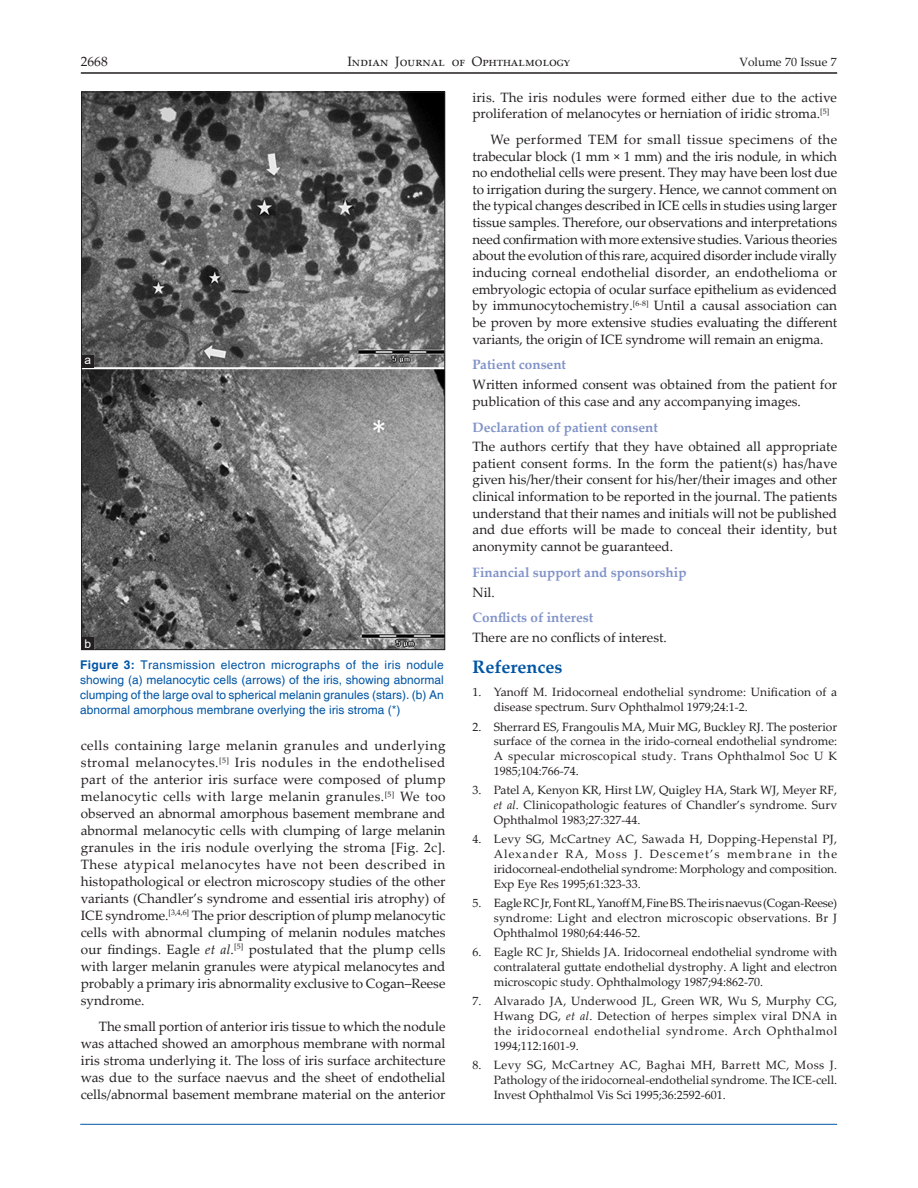
<style>
.page{position:relative;width:918px;height:1188px;background:#fff}
.page>*{position:absolute;margin:0;border:0;box-sizing:border-box;transform-origin:0 0}
.t1{font:700 18px "Palatino Linotype";color:#0155a5}
.TX{font:13.5px/17px "Palatino Linotype";color:#231f20;text-align:justify}
.TXFL{font:13.5px/16.6px "Palatino Linotype";color:#231f20}
.t2{font:700 13.5px "Palatino Linotype";color:#8193c9}
.REF{font:12px/14.9px "Palatino Linotype";color:#231f20;text-align:justify}
.FGC{font:12px/15px "Helvetica";color:#0155a5;text-align:justify}
.LABEL{font:12px "Arial";color:#fff}
.s1{font-weight:700}
.s2{font-style:italic}
</style>
<div class="page">
<hr style="left:81px;top:72px;width:756px;height:2px;background:#231f20">
<hr style="left:80px;top:1124px;width:757px;height:1px;background:#0155a5">
<img style="left:83px;top:94px;width:360px;height:554px">
<div style="left:81px;top:637px;width:13px;height:13px;background:#231f20"></div>
<div style="left:81px;top:355px;width:13px;height:13px;background:#231f20"></div>
<p class="TX" style="left:81px;top:53px;width:28px">2668</p>
<p class="TX" style="left:347px;top:53px;width:225px">Indian Journal of Ophthalmology</p>
<p class="REF" style="left:739px;top:54px;width:99px">Volume 70 Issue 7</p>
<p class="LABEL" style="left:84px;top:352px;width:8px">a</p>
<p class="LABEL" style="left:84px;top:635px;width:8px">b</p>
<p class="FGC" style="left:80px;top:658px;width:365px"><span class="s1">Figure 3:</span> Transmission electron micrographs of the iris nodule showing (a) melanocytic cells (arrows) of the iris, showing abnormal clumping of the large oval to spherical melanin granules (stars). (b) An abnormal amorphous membrane overlying the iris stroma (*)</p>
<p class="TX" style="left:81px;top:737px;width:366px">cells containing large melanin granules and underlying stromal melanocytes.<sup>[5]</sup> Iris nodules in the endothelised part of the anterior iris surface were composed of plump melanocytic cells with large melanin granules.<sup>[5]</sup> We too observed an abnormal amorphous basement membrane and abnormal melanocytic cells with clumping of large melanin granules in the iris nodule overlying the stroma [Fig. 2c].<br>These atypical melanocytes have not been described in histopathological or electron microscopy studies of the other variants (Chandler’s syndrome and essential iris atrophy) of ICE syndrome.<sup>[3,4,6]</sup> The prior description of plump melanocytic cells with abnormal clumping of melanin nodules matches our findings. Eagle <span class="s2">et al</span>.<sup>[5]</sup> postulated that the plump cells with larger melanin granules were atypical melanocytes and probably a primary iris abnormality exclusive to Cogan–Reese syndrome.</p>
<p class="TX" style="left:81px;top:1017px;width:366px;text-indent:18px">The small portion of anterior iris tissue to which the nodule was attached showed an amorphous membrane with normal iris stroma underlying it. The loss of iris surface architecture was due to the surface naevus and the sheet of endothelial cells/abnormal basement membrane material on the anterior</p>
<p class="TX" style="left:472px;top:88px;width:366px">iris. The iris nodules were formed either due to the active proliferation of melanocytes or herniation of iridic stroma.<sup>[5]</sup></p>
<p class="TX" style="left:472px;top:131px;width:366px;text-indent:18px">We performed TEM for small tissue specimens of the trabecular block (1 mm × 1 mm) and the iris nodule, in which no endothelial cells were present. They may have been lost due to irrigation during the surgery. Hence, we cannot comment on the typical changes described in ICE cells in studies using larger tissue samples. Therefore, our observations and interpretations need confirmation with more extensive studies. Various theories about the evolution of this rare, acquired disorder include virally inducing corneal endothelial disorder, an endothelioma or embryologic ectopia of ocular surface epithelium as evidenced by immunocytochemistry.<sup>[6‑8]</sup> Until a causal association can be proven by more extensive studies evaluating the different variants, the origin of ICE syndrome will remain an enigma.</p>
<h2 class="t2" style="left:472px;top:355px;width:95px">Patient consent</h2>
<p class="TXFL" style="left:472px;top:376px;width:366px">Written informed consent was obtained from the patient for publication of this case and any accompanying images.</p>
<h2 class="t2" style="left:472px;top:417px;width:187px">Declaration of patient consent</h2>
<p class="TXFL" style="left:472px;top:438px;width:366px;text-align:justify">The authors certify that they have obtained all appropriate patient consent forms. In the form the patient(s) has/have given his/her/their consent for his/her/their images and other clinical information to be reported in the journal. The patients understand that their names and initials will not be published and due efforts will be made to conceal their identity, but anonymity cannot be guaranteed.</p>
<h2 class="t2" style="left:472px;top:563px;width:216px">Financial support and sponsorship</h2>
<p class="TXFL" style="left:472px;top:583px;width:24px">Nil.</p>
<h2 class="t2" style="left:472px;top:608px;width:122px">Conflicts of interest</h2>
<p class="TXFL" style="left:472px;top:629px;width:196px">There are no conflicts of interest.</p>
<h1 class="t1" style="left:472px;top:654px;width:91px">References</h1>
<p class="REF" style="left:494px;top:684px;width:345px;text-indent:-21px">1. Yanoff M. Iridocorneal endothelial syndrome: Unification of a disease spectrum. Surv Ophthalmol 1979;24:1‑2.</p>
<p class="REF" style="left:494px;top:719px;width:345px;text-indent:-21px">2. Sherrard ES, Frangoulis MA, Muir MG, Buckley RJ. The posterior surface of the cornea in the irido‑corneal endothelial syndrome:<br>A specular microscopical study. Trans Ophthalmol Soc U K 1985;104:766‑74.</p>
<p class="REF" style="left:494px;top:782px;width:345px;text-indent:-21px">3. Patel A, Kenyon KR, Hirst LW, Quigley HA, Stark WJ, Meyer RF, <span class="s2">et al</span>. Clinicopathologic features of Chandler’s syndrome. Surv Ophthalmol 1983;27:327‑44.</p>
<p class="REF" style="left:494px;top:831px;width:345px;text-indent:-21px">4. Levy SG, McCartney AC, Sawada H, Dopping‑Hepenstal PJ, Alexander RA, Moss J. Descemet’s membrane in the iridocorneal‑endothelial syndrome: Morphology and composition.<br>Exp Eye Res 1995;61:323‑33.</p>
<p class="REF" style="left:494px;top:895px;width:345px;text-indent:-21px">5. EagleRCJr,FontRL,YanoffM,FineBS.Theirisnaevus(Cogan‑Reese) syndrome: Light and electron microscopic observations. Br J Ophthalmol 1980;64:446‑52.</p>
<p class="REF" style="left:494px;top:944px;width:345px;text-indent:-21px">6. Eagle RC Jr, Shields JA. Iridocorneal endothelial syndrome with contralateral guttate endothelial dystrophy. A light and electron microscopic study. Ophthalmology 1987;94:862‑70.</p>
<p class="REF" style="left:494px;top:993px;width:345px;text-indent:-21px">7. Alvarado JA, Underwood JL, Green WR, Wu S, Murphy CG, Hwang DG, <span class="s2">et al</span>. Detection of herpes simplex viral DNA in the iridocorneal endothelial syndrome. Arch Ophthalmol 1994;112:1601‑9.</p>
<p class="REF" style="left:494px;top:1057px;width:345px;text-indent:-21px">8. Levy SG, McCartney AC, Baghai MH, Barrett MC, Moss J.<br>Pathology of the iridocorneal‑endothelial syndrome. The ICE‑cell.<br>Invest Ophthalmol Vis Sci 1995;36:2592‑601.</p>
</div>
